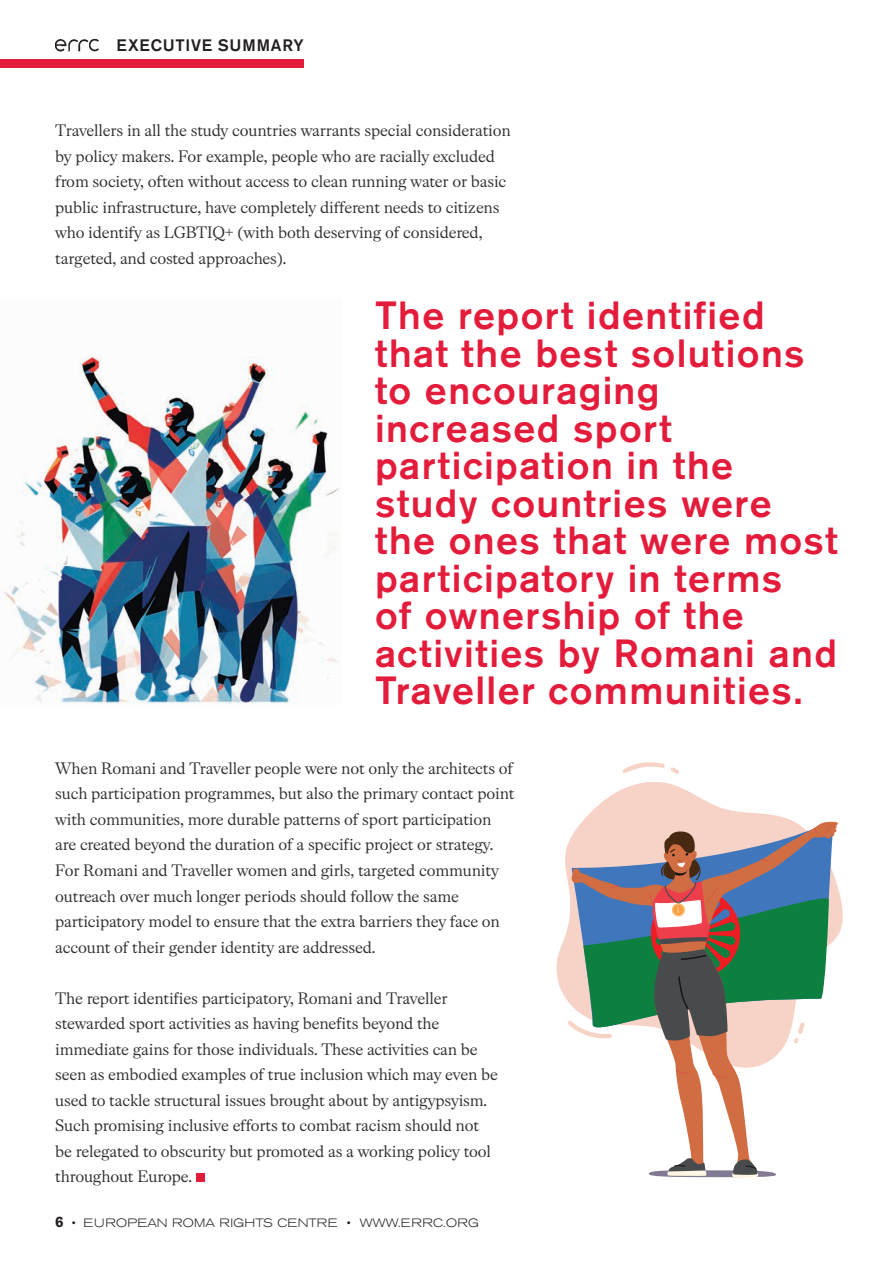
<style>
.page{position:relative;width:893px;height:1263px;background:#fff}
.page>*{position:absolute;margin:0;border:0;box-sizing:border-box;transform-origin:0 0}
.t1{font:500 39px/37.5px "Akzidenz Grotesk BE";letter-spacing:.035em;color:#e41c3b}
.t2{font:16.5px/25.5px "HM Serif";letter-spacing:-.01em;color:#312f30}
.t3{font:500 16.5px "Akzidenz Grotesk BE";letter-spacing:.045em;color:#231f20}
.t4{font:300 expanded 12px "Akzidenz Grotesk BE";letter-spacing:.02em;color:#231f20}
.s1{font-weight:700;font-stretch:normal;font-size:15px}
</style>
<div class="page">
<div style="left:0;top:60px;width:303px;height:8px;background:#e41c3b"></div>
<img style="left:55px;top:39px;width:44px;height:12px">
<div style="left:196px;top:1174px;width:8px;height:8px;background:#e41c3b"></div>
<svg style="left:556px;top:782px;width:287px;height:216px"></svg>
<svg style="left:622px;top:762px;width:57px;height:12px"></svg>
<svg style="left:572px;top:815px;width:264px;height:6px;fill:#f7d3c7"></svg>
<svg style="left:566px;top:821px;width:272px;height:357px"></svg>
<img style="left:3px;top:356px;width:336px;height:348px">
<p class="t3" style="left:117px;top:35px;width:189px">EXECUTIVE SUMMARY</p>
<p class="t2" style="left:55px;top:117px;width:457px">Travellers in all the study countries warrants special consideration by policy makers. For example, people who are racially excluded from society, often without access to clean running water or basic public infrastructure, have completely different needs to citizens who identify as LGBTIQ+ (with both deserving of considered, targeted, and costed approaches).</p>
<h1 class="t1" style="left:375px;top:296px;width:464px">The report identified that the best solutions to encouraging increased sport participation in the study countries were the ones that were most participatory in terms<br>of ownership of the activities by Romani and<br>Traveller communities.</h1>
<p class="t2" style="left:55px;top:755px;width:461px">When Romani and Traveller people were not only the architects of such participation programmes, but also the primary contact point with communities, more durable patterns of sport participation are created beyond the duration of a specific project or strategy.<br>For Romani and Traveller women and girls, targeted community outreach over much longer periods should follow the same participatory model to ensure that the extra barriers they face on account of their gender identity are addressed.</p>
<p class="t2" style="left:55px;top:985px;width:444px">The report identifies participatory, Romani and Traveller stewarded sport activities as having benefits beyond the immediate gains for those individuals. These activities can be seen as embodied examples of true inclusion which may even be used to tackle structural issues brought about by antigypsyism.<br>Such promising inclusive efforts to combat racism should not be relegated to obscurity but promoted as a working policy tool throughout Europe.</p>
<p class="t4" style="left:55px;top:1216px;width:425px"><span class="s1">6</span> • EUROPEAN ROMA RIGHTS CENTRE • WWW.ERRC.ORG</p>
</div>
